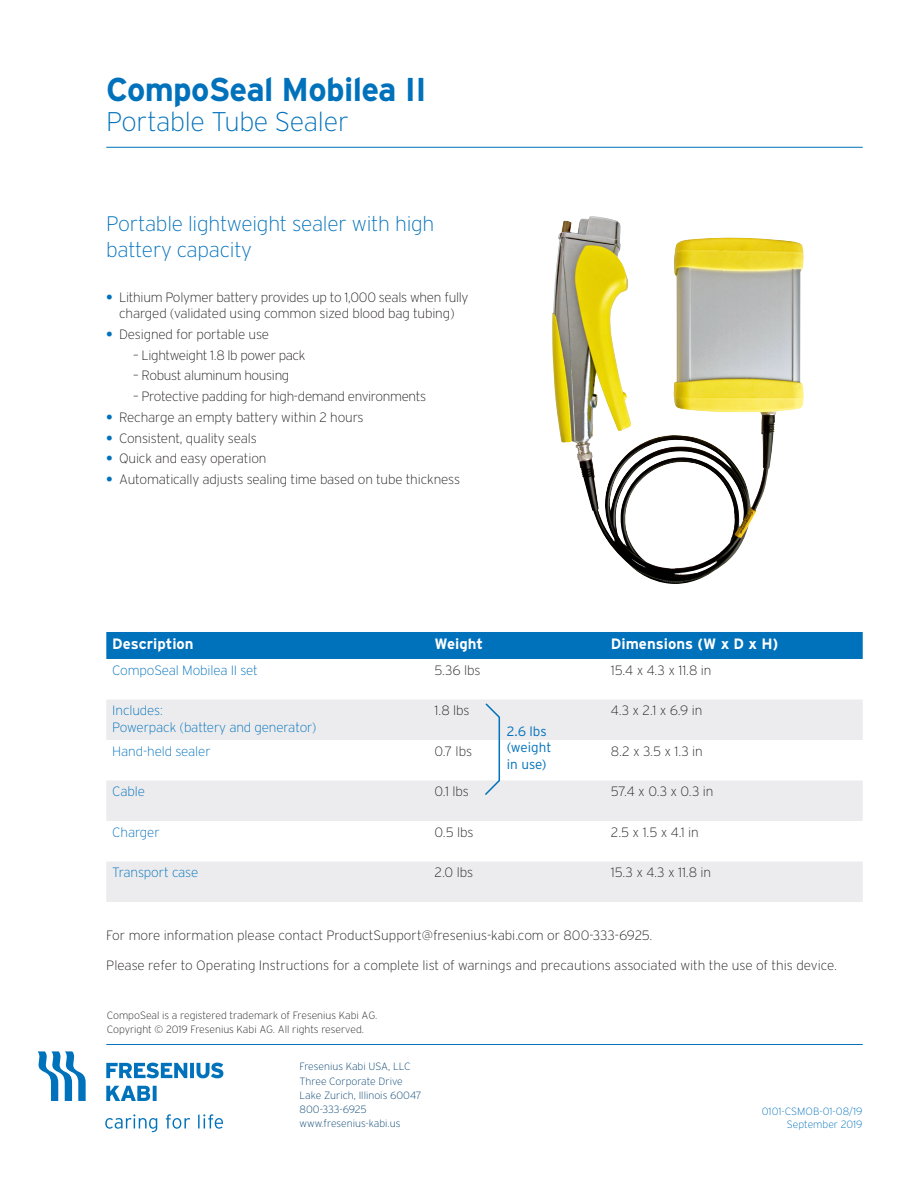
<style>
.page{position:relative;width:918px;height:1188px;background:#fff}
.page>*{position:absolute;margin:0;border:0;box-sizing:border-box;transform-origin:0 0}
.t1{font:700 33px "Interstate";letter-spacing:-.02em;color:#0071bb}
.t2{font:200 27px "Interstate";letter-spacing:-.01em;color:#0071bb}
.Subheading{font:200 21px/25.5px "Interstate";letter-spacing:-.01em;color:#0071bb}
.NEW_Table_Header_Whi{font:700 15px "Interstate";color:#fff}
.Back_page_Further_In{font:200 13.5px/16.5px "Interstate";letter-spacing:-.01em;color:#231f20;text-align:center}
.t3{font:200 13.5px/16.5px "Interstate";letter-spacing:-.01em;color:#0071bb}
.Body_Copy_9pt{font:200 13.5px "Interstate";letter-spacing:-.025em;color:#231f20}
.t4{font:300 13.5px/16.5px "Interstate";color:#0071bb}
.Back_page_Further_In-2{font:200 10.5px "Interstate";color:#231f20}
.t5{font:200 10.5px/14.2px "Interstate";color:#004070}
.t6{font:200 10.5px "Interstate";color:#0071bb}
.s1{font-weight:700;color:#0071bb}
</style>
<div class="page">
<svg style="left:38px;top:1051px;width:48px;height:50px"></svg>
<svg style="left:106px;top:1086px;width:51px;height:15px"></svg>
<svg style="left:106px;top:1063px;width:117px;height:15px"></svg>
<svg style="left:105px;top:1114px;width:118px;height:18px"></svg>
<hr style="left:106px;top:1044px;width:757px;height:1px;background:#0071bb">
<hr style="left:106px;top:147px;width:757px;height:1px;background:#0071bb">
<img style="left:552px;top:216px;width:252px;height:368px">
<div style="left:106px;top:632px;width:757px;height:27px;background:#0071bb"></div>
<svg style="left:106px;top:700px;width:757px;height:202px;fill:#ececee"></svg>
<svg style="left:484px;top:702px;width:17px;height:94px"></svg>
<p class="t1" style="left:106px;top:71px;width:322px">CompoSeal Mobilea II</p>
<p class="t2" style="left:106px;top:106px;width:244px">Portable Tube Sealer</p>
<p class="Subheading" style="left:106px;top:211px;width:330px">Portable lightweight sealer with high battery capacity</p>
<p class="Back_page_Further_In" style="left:106px;top:289px;width:364px"><span class="s1">•</span> Lithium Polymer battery provides up to 1,000 seals when fully charged (validated using common sized blood bag tubing)</p>
<p class="Back_page_Further_In" style="left:106px;top:326px;width:164px"><span class="s1">•</span> Designed for portable use</p>
<p class="Body_Copy_9pt" style="left:133px;top:347px;width:174px">– Lightweight 1.8 lb power pack</p>
<p class="Body_Copy_9pt" style="left:133px;top:368px;width:158px">– Robust aluminum housing</p>
<p class="Body_Copy_9pt" style="left:133px;top:389px;width:294px">– Protective padding for high-demand environments</p>
<p class="Back_page_Further_In" style="left:106px;top:409px;width:259px"><span class="s1">•</span> Recharge an empty battery within 2 hours</p>
<p class="Back_page_Further_In" style="left:106px;top:430px;width:152px"><span class="s1">•</span> Consistent, quality seals</p>
<p class="Back_page_Further_In" style="left:106px;top:450px;width:162px"><span class="s1">•</span> Quick and easy operation</p>
<p class="Back_page_Further_In" style="left:106px;top:471px;width:355px"><span class="s1">•</span> Automatically adjusts sealing time based on tube thickness</p>
<p class="NEW_Table_Header_Whi" style="left:112px;top:635px;width:83px">Description</p>
<p class="NEW_Table_Header_Whi" style="left:435px;top:635px;width:50px">Weight</p>
<p class="NEW_Table_Header_Whi" style="left:611px;top:635px;width:169px">Dimensions (W x D x H)</p>
<p class="t3" style="left:112px;top:662px;width:147px">CompoSeal Mobilea II set</p>
<p class="Back_page_Further_In" style="left:435px;top:662px;width:48px">5.36 lbs</p>
<p class="Back_page_Further_In" style="left:611px;top:662px;width:102px">15.4 x 4.3 x 11.8 in</p>
<p class="t3" style="left:112px;top:702px;width:206px">Includes:<br>Powerpack (battery and generator)</p>
<p class="Back_page_Further_In" style="left:435px;top:702px;width:37px">1.8 lbs</p>
<p class="Back_page_Further_In" style="left:611px;top:702px;width:93px">4.3 x 2.1 x 6.9 in</p>
<p class="t3" style="left:112px;top:743px;width:100px">Hand-held sealer</p>
<p class="Back_page_Further_In" style="left:435px;top:743px;width:39px">0.7 lbs</p>
<p class="Back_page_Further_In" style="left:611px;top:743px;width:94px">8.2 x 3.5 x 1.3 in</p>
<p class="t3" style="left:112px;top:783px;width:34px">Cable</p>
<p class="Back_page_Further_In" style="left:435px;top:783px;width:36px">0.1 lbs</p>
<p class="Back_page_Further_In" style="left:611px;top:783px;width:104px">57.4 x 0.3 x 0.3 in</p>
<p class="t3" style="left:112px;top:824px;width:49px">Charger</p>
<p class="Back_page_Further_In" style="left:435px;top:824px;width:41px">0.5 lbs</p>
<p class="Back_page_Further_In" style="left:611px;top:824px;width:90px">2.5 x 1.5 x 4.1 in</p>
<p class="t3" style="left:112px;top:864px;width:88px">Transport case</p>
<p class="Back_page_Further_In" style="left:435px;top:864px;width:40px">2.0 lbs</p>
<p class="Back_page_Further_In" style="left:611px;top:864px;width:102px">15.3 x 4.3 x 11.8 in</p>
<p class="t4" style="left:507px;top:723px;width:46px">2.6 lbs (weight</p>
<p class="t4" style="left:507px;top:756px;width:41px">in use)</p>
<p class="Back_page_Further_In" style="left:106px;top:927px;width:548px">For more information please contact ProductSupport@fresenius-kabi.com or 800-333-6925.</p>
<p class="Back_page_Further_In" style="left:106px;top:957px;width:732px">Please refer to Operating Instructions for a complete list of warnings and precautions associated with the use of this device.</p>
<p class="Back_page_Further_In-2" style="left:107px;top:1010px;width:272px">CompoSeal is a registered trademark of Fresenius Kabi AG.</p>
<p class="Back_page_Further_In-2" style="left:107px;top:1023px;width:259px">Copyright © 2019 Fresenius Kabi AG. All rights reserved.</p>
<p class="t5" style="left:300px;top:1060px;width:123px">Fresenius Kabi USA, LLC<br>Three Corporate Drive<br>Lake Zurich, Illinois 60047<br>800-333-6925 www.fresenius-kabi.us</p>
<p class="t6" style="left:762px;top:1105px;width:102px">0101-CSMOB-01-08/19</p>
<p class="t6" style="left:787px;top:1119px;width:77px">September 2019</p>
</div>
